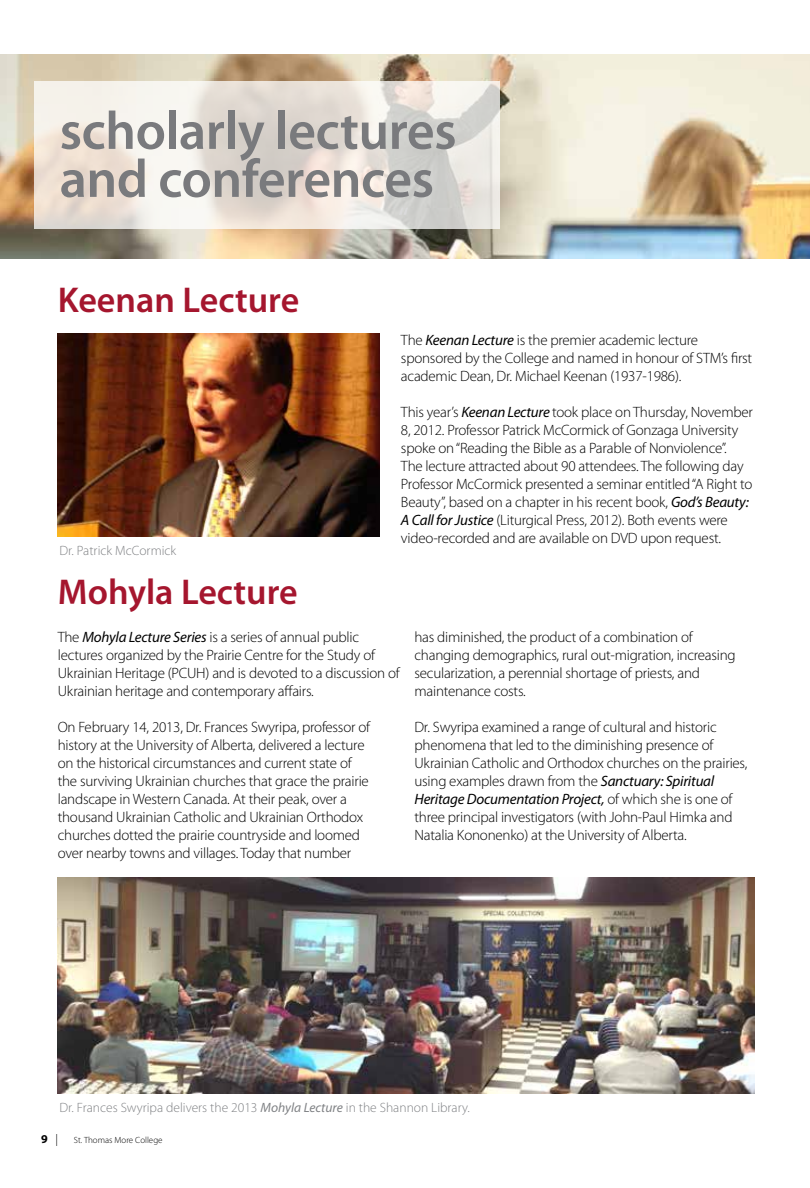
<style>
.page{position:relative;width:810px;height:1188px;background:#fff}
.page>*{position:absolute;margin:0;border:0;box-sizing:border-box;transform-origin:0 0}
.t1{font:600 54px/48px "Myriad Pro";letter-spacing:-.01em;color:#797a7d}
.t2{font:600 36px "Myriad Pro";color:#a5162e}
.t3{font:300 15px/18px "Myriad Pro";letter-spacing:-.015em;color:#000}
.t4{font:300 13.5px "Myriad Pro";color:#808285}
.t5{font:700 12px "Myriad Pro";color:#000}
.t6{font:300 9px "Myriad Pro";color:#000}
.s1{font-weight:400;font-style:italic}
.s2{font-weight:300}
</style>
<div class="page">
<img style="left:0;top:54px;width:810px;height:204px">
<img style="left:58px;top:334px;width:322px;height:202px">
<svg style="left:34px;top:81px;width:466px;height:148px"></svg>
<img style="left:58px;top:878px;width:696px;height:216px">
<h1 class="t1" style="left:60px;top:105px;width:399px">scholarly lectures and conferences</h1>
<h2 class="t2" style="left:58px;top:277px;width:243px">Keenan Lecture</h2>
<p class="t4" style="left:60px;top:543px;width:118px">Dr. Patrick McCormick</p>
<h2 class="t2" style="left:58px;top:569px;width:242px">Mohyla Lecture</h2>
<p class="t3" style="left:401px;top:331px;width:353px">The <span class="s1">Keenan Lecture</span> is the premier academic lecture sponsored by the College and named in honour of STM’s first academic Dean, Dr. Michael Keenan (1937-1986).</p>
<p class="t3" style="left:401px;top:403px;width:353px">This year’s <span class="s1">Keenan Lecture</span> took place on Thursday, November 8, 2012. Professor Patrick McCormick of Gonzaga University spoke on “Reading the Bible as a Parable of Nonviolence”.<br>The lecture attracted about 90 attendees. The following day Professor McCormick presented a seminar entitled “A Right to Beauty”, based on a chapter in his recent book, <span class="s1">God’s Beauty:<br>A Call for Justice</span> (Liturgical Press, 2012). Both events were video-recorded and are available on DVD upon request.</p>
<p class="t3" style="left:58px;top:628px;width:344px">The <span class="s1">Mohyla Lecture Series</span> is a series of annual public lectures organized by the Prairie Centre for the Study of Ukrainian Heritage (PCUH) and is devoted to a discussion of Ukrainian heritage and contemporary affairs.</p>
<p class="t3" style="left:58px;top:718px;width:314px">On February 14, 2013, Dr. Frances Swyripa, professor of history at the University of Alberta, delivered a lecture on the historical circumstances and current state of the surviving Ukrainian churches that grace the prairie landscape in Western Canada. At their peak, over a thousand Ukrainian Catholic and Ukrainian Orthodox churches dotted the prairie countryside and loomed over nearby towns and villages. Today that number</p>
<p class="t3" style="left:414px;top:628px;width:323px">has diminished, the product of a combination of changing demographics, rural out-migration, increasing secularization, a perennial shortage of priests, and maintenance costs.</p>
<p class="t3" style="left:414px;top:718px;width:334px">Dr. Swyripa examined a range of cultural and historic phenomena that led to the diminishing presence of Ukrainian Catholic and Orthodox churches on the prairies, using examples drawn from the <span class="s1">Sanctuary: Spiritual Heritage Documentation Project,</span> of which she is one of three principal investigators (with John-Paul Himka and Natalia Kononenko) at the University of Alberta.</p>
<p class="t4" style="left:60px;top:1100px;width:412px">Dr. Frances Swyripa delivers the 2013 <span class="s1">Mohyla Lecture</span> in the Shannon Library.</p>
<p class="t5" style="left:41px;top:1131px;width:19px">9 <span class="s2">|</span></p>
<p class="t6" style="left:74px;top:1135px;width:90px">St. Thomas More College</p>
</div>
